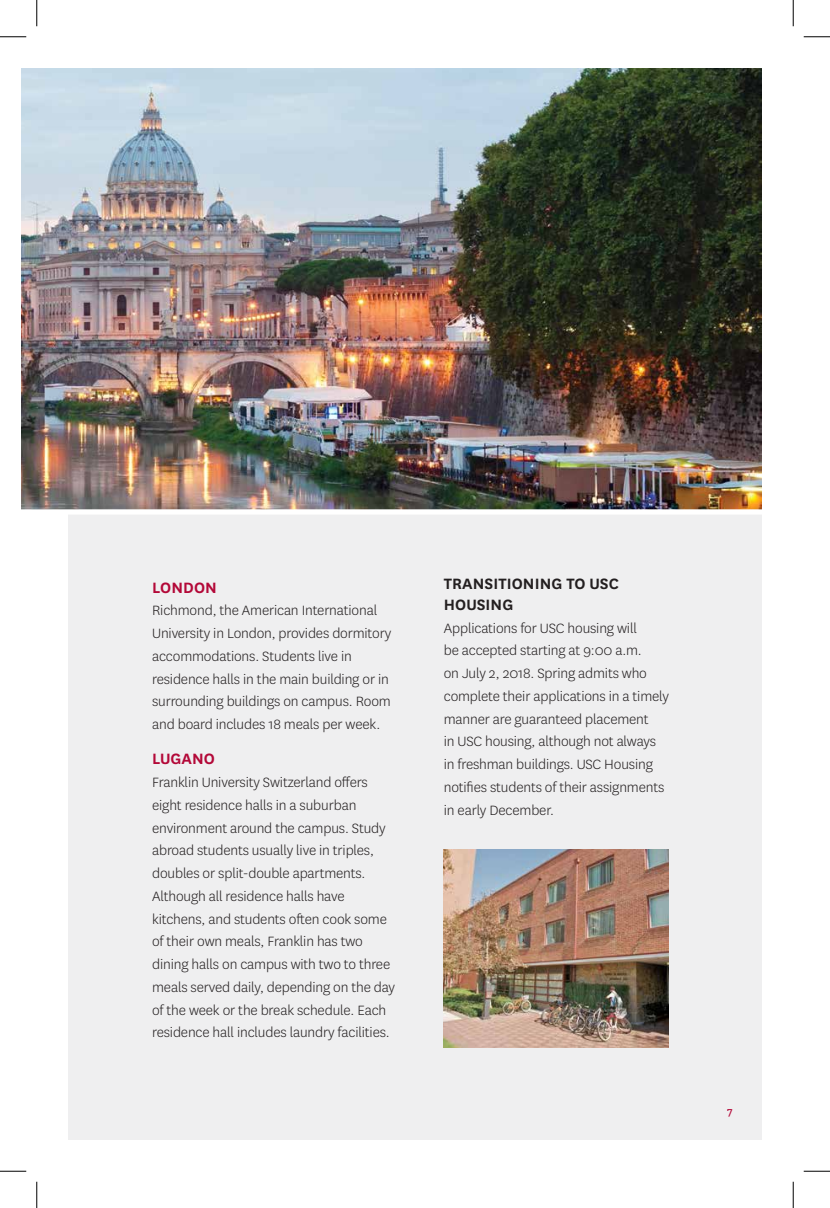
<style>
.page{position:relative;width:830px;height:1208px;background:#fff}
.page>*{position:absolute;margin:0;border:0;box-sizing:border-box;transform-origin:0 0}
.t1{font:600 17.5px/21px "National";letter-spacing:.005em;color:#231f20}
.t2{font:600 17.5px "National";letter-spacing:.005em;color:#b30838}
.t3{font:300 15.75px/22.8px "National";letter-spacing:-.01em;color:#231f20}
.t4{font:12.25px "National";color:#b30838}
</style>
<div class="page">
<div style="left:68px;top:99px;width:693px;height:1040px;background:#efeff0"></div>
<img style="left:21px;top:68px;width:740px;height:441px">
<div style="left:21px;top:509px;width:787px;height:5px;background:#fff"></div>
<img style="left:444px;top:849px;width:224px;height:198px">
<svg style="left:0;top:36px;width:26px;height:1px"></svg>
<svg style="left:803px;top:36px;width:27px;height:1px"></svg>
<svg style="left:0;top:1170px;width:26px;height:1px"></svg>
<svg style="left:803px;top:1170px;width:27px;height:1px"></svg>
<svg style="left:36px;top:0;width:1px;height:26px"></svg>
<svg style="left:36px;top:1181px;width:1px;height:27px"></svg>
<svg style="left:792px;top:0;width:1px;height:26px"></svg>
<svg style="left:792px;top:1181px;width:1px;height:27px"></svg>
<p class="t2" style="left:152px;top:575px;width:66px">LONDON</p>
<p class="t3" style="left:152px;top:599px;width:241px">Richmond, the American International University in London, provides dormitory accommodations. Students live in residence halls in the main building or in surrounding buildings on campus. Room and board includes 18 meals per week.</p>
<p class="t2" style="left:152px;top:746px;width:64px">LUGANO</p>
<p class="t3" style="left:152px;top:770px;width:244px">Franklin University Switzerland offers eight residence halls in a suburban environment around the campus. Study abroad students usually live in triples, doubles or split-double apartments.<br>Although all residence halls have kitchens, and students often cook some of their own meals, Franklin has two dining halls on campus with two to three meals served daily, depending on the day of the week or the break schedule. Each residence hall includes laundry facilities.</p>
<p class="t1" style="left:444px;top:572px;width:177px">TRANSITIONING TO USC<br>HOUSING</p>
<p class="t3" style="left:444px;top:616px;width:227px">Applications for USC housing will<br>be accepted starting at 9:00 a.m.<br>on July 2, 2018. Spring admits who complete their applications in a timely manner are guaranteed placement<br>in USC housing, although not always in freshman buildings. USC Housing notifies students of their assignments in early December.</p>
<p class="t4" style="left:727px;top:1102px;width:7px">7</p>
</div>
